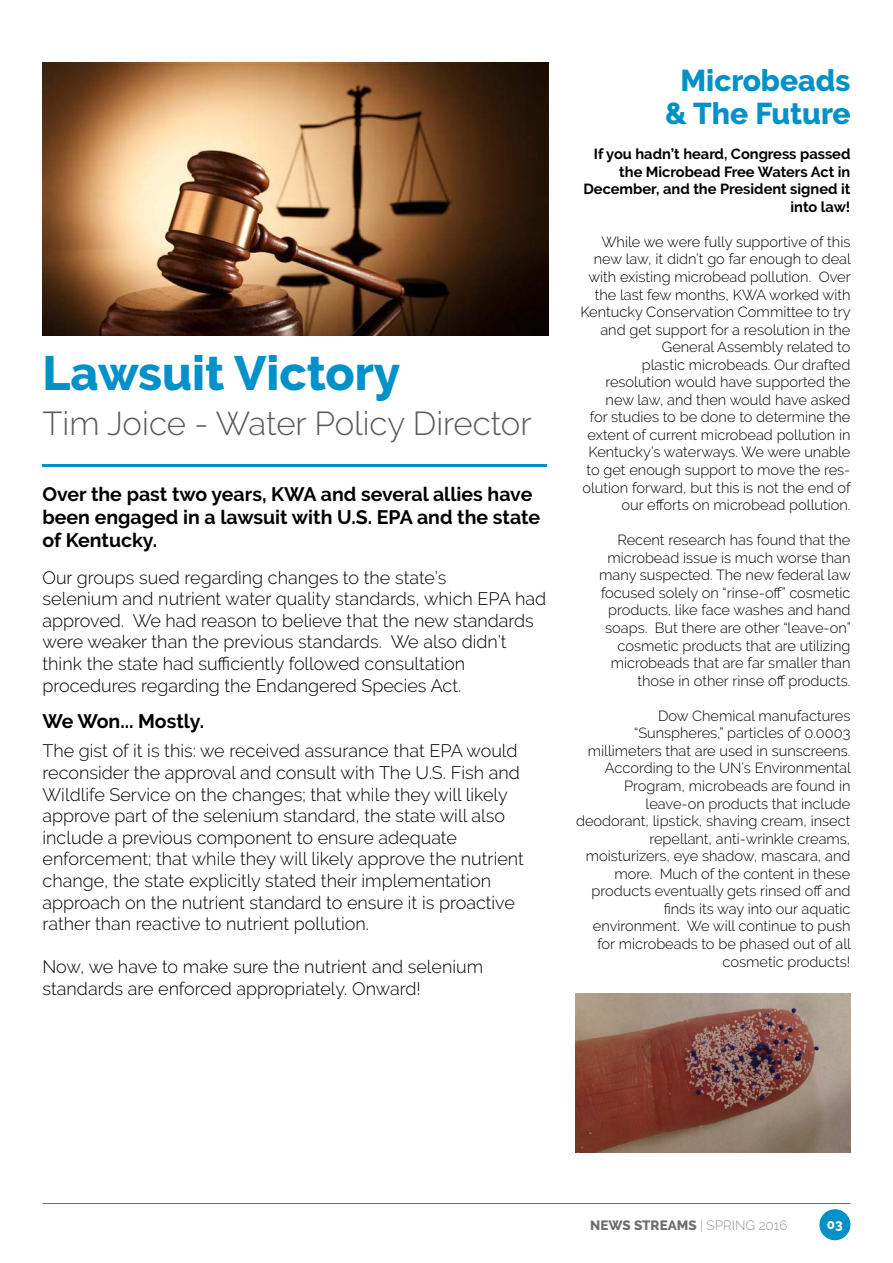
<style>
.page{position:relative;width:893px;height:1263px;background:#fff}
.page>*{position:absolute;margin:0;border:0;box-sizing:border-box;transform-origin:0 0}
.t1{font:800 48px "Raleway";color:#0091c8}
.t2{font:300 33px "Raleway";color:#5a5a5b}
.t3{font:800 30px/33px "Raleway";color:#0091c8;text-align:center}
.t4{font:700 19.5px/23.4px "Raleway";color:#000}
.t5{font:300 18px/21.6px "Raleway";color:#000}
.t6{font:300 14.7px/17.5px "Raleway";color:#000;text-align:right}
.t7{font:700 14.7px/17.5px "Raleway";color:#000;text-align:right}
.t8{font:800 13.5px "Raleway";color:#6d6e71}
.t9{font:800 13.5px "Raleway";color:#fff}
.s1{font-weight:300;color:#939598}
</style>
<div class="page">
<hr style="left:43px;top:1203px;width:807px;height:1px;background:#0091c8">
<div style="left:819px;top:1209px;width:31px;height:31px;background:#0091c8;border-radius:50%"></div>
<hr style="left:43px;top:465px;width:504px;height:2px;background:#0091c8">
<img style="left:43px;top:63px;width:506px;height:273px">
<img style="left:575px;top:993px;width:275px;height:159px">
<h1 class="t1" style="left:43px;top:345px;width:359px">Lawsuit Victory</h1>
<h2 class="t2" style="left:43px;top:404px;width:491px">Tim Joice - Water Policy Director</h2>
<h3 class="t4" style="left:43px;top:482px;width:499px">Over the past two years, KWA and several allies have been engaged in a lawsuit with U.S. EPA and the state of Kentucky.</h3>
<p class="t5" style="left:43px;top:566px;width:505px">Our groups sued regarding changes to the state’s<br>selenium and nutrient water quality standards, which EPA had approved. We had reason to believe that the new standards were weaker than the previous standards. We also didn’t think the state had sufficiently followed consultation procedures regarding the Endangered Species Act.</p>
<h3 class="t4" style="left:43px;top:709px;width:163px">We Won... Mostly.</h3>
<p class="t5" style="left:43px;top:740px;width:483px">The gist of it is this: we received assurance that EPA would reconsider the approval and consult with The U.S. Fish and Wildlife Service on the changes; that while they will likely approve part of the selenium standard, the state will also include a previous component to ensure adequate enforcement; that while they will likely approve the nutrient change, the state explicitly stated their implementation approach on the nutrient standard to ensure it is proactive rather than reactive to nutrient pollution.</p>
<p class="t5" style="left:43px;top:956px;width:442px">Now, we have to make sure the nutrient and selenium standards are enforced appropriately. Onward!</p>
<h3 class="t3" style="left:665px;top:64px;width:187px">Microbeads &amp; The Future</h3>
<p class="t7" style="left:583px;top:145px;width:268px">If you hadn’t heard, Congress passed the Microbead Free Waters Act in<br>December, and the President signed it into law!</p>
<p class="t6" style="left:580px;top:233px;width:272px">While we were fully supportive of this new law, it didn’t go far enough to deal with existing microbead pollution. Over the last few months, KWA worked with Kentucky Conservation Committee to try and get support for a resolution in the General Assembly related to<br>plastic microbeads. Our drafted resolution would have supported the new law, and then would have asked<br>for studies to be done to determine the extent of current microbead pollution in Kentucky’s waterways. We were unable to get enough support to move the res&shy;olution forward, but this is not the end of our efforts on microbead pollution.</p>
<p class="t6" style="left:599px;top:531px;width:253px">Recent research has found that the microbead issue is much worse than many suspected. The new federal law focused solely on “rinse-off” cosmetic products, like face washes and hand soaps. But there are other “leave-on” cosmetic products that are utilizing microbeads that are far smaller than those in other rinse off products.</p>
<p class="t6" style="left:576px;top:707px;width:276px">Dow Chemical manufactures “Sunspheres,” particles of 0.0003 millimeters that are used in sunscreens.<br>According to the UN’s Environmental Program, microbeads are found in leave-on products that include deodorant, lipstick, shaving cream, insect repellant, anti-wrinkle creams, moisturizers, eye shadow, mascara, and more. Much of the content in these products eventually gets rinsed off and finds its way into our aquatic environment. We will continue to push for microbeads to be phased out of all cosmetic products!</p>
<p class="t8" style="left:590px;top:1217px;width:199px">NEWS STREAMS <span class="s1">| SPRING 2016</span></p>
<p class="t9" style="left:827px;top:1216px;width:17px">03</p>
</div>
